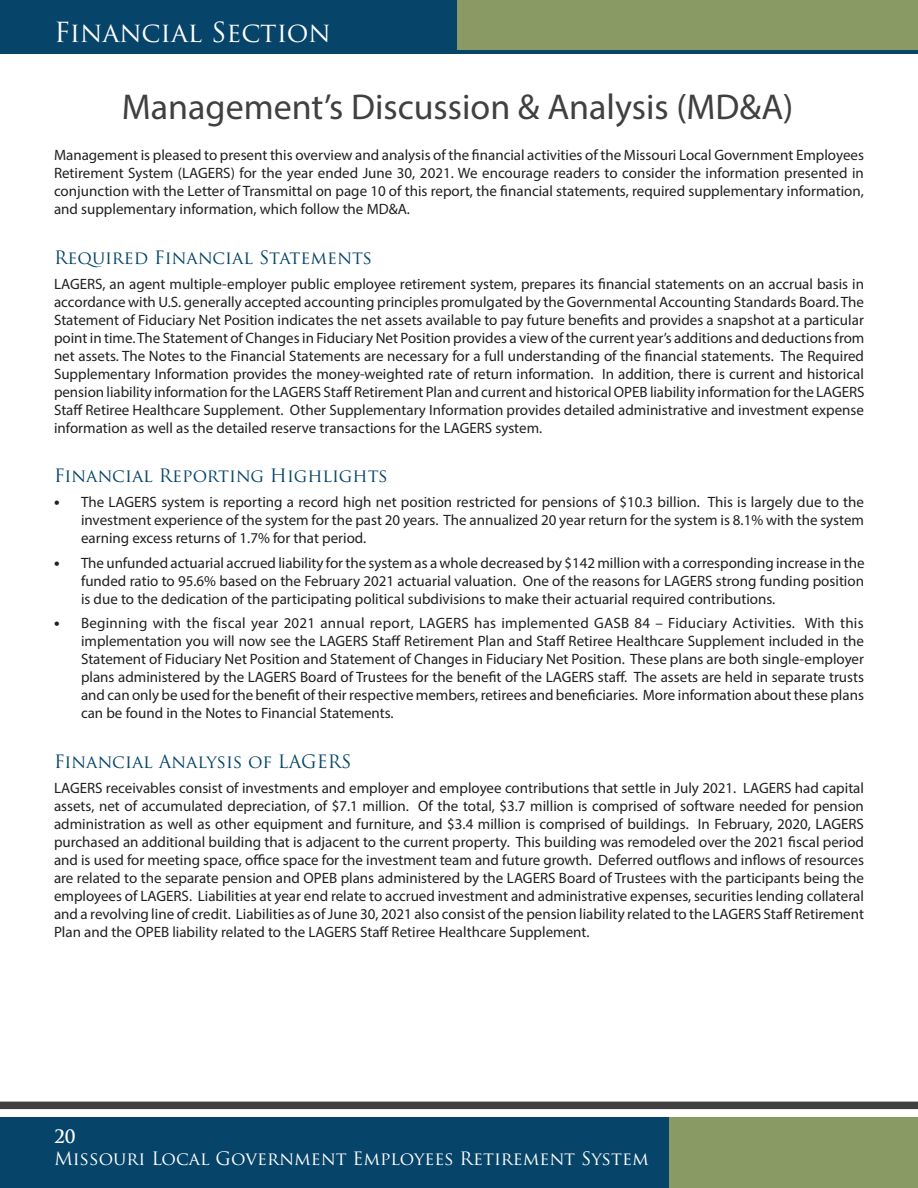
<style>
.page{position:relative;width:918px;height:1188px;background:#fff}
.page>*{position:absolute;margin:0;border:0;box-sizing:border-box;transform-origin:0 0}
.t1{font:36px "Myriad Pro";color:#404040}
.t2{font:27px "Trajan Pro";color:#fff}
._2016_Notes_Subheadi{font:18px "Trajan Pro";color:#064469}
.t3{font:18px "Trajan Pro";color:#fff}
.t4{font:700 18px "Trajan Pro";color:#fff}
._2016_Notes_Subheadi-2{font:15px/18px "Myriad Pro";color:#231f20;text-align:justify}
.s1{font-weight:700;font-size:16.5px}
</style>
<div class="page">
<div style="left:0;top:0;width:458px;height:54px;background:#064469"></div>
<hr style="left:0;top:50px;width:918px;height:4px;background:#064469">
<div style="left:0;top:1117px;width:918px;height:71px;background:#064469"></div>
<div style="left:458px;top:0;width:460px;height:50px;background:#899a65"></div>
<div style="left:670px;top:1117px;width:248px;height:71px;background:#899a65"></div>
<div style="left:0;top:1102px;width:918px;height:7px;background:#404040"></div>
<h2 class="t2" style="left:54px;top:15px;width:278px">Financial Section</h2>
<p class="t1" style="left:122px;top:84px;width:673px">Management’s Discussion &amp; Analysis (MD&amp;A)</p>
<p class="_2016_Notes_Subheadi-2" style="left:54px;top:146px;width:812px">Management is pleased to present this overview and analysis of the financial activities of the Missouri Local Government Employees Retirement System (LAGERS) for the year ended June 30, 2021. We encourage readers to consider the information presented in conjunction with the Letter of Transmittal on page 10 of this report, the financial statements, required supplementary information, and supplementary information, which follow the MD&amp;A.</p>
<p class="_2016_Notes_Subheadi" style="left:54px;top:246px;width:320px">Required Financial Statements</p>
<p class="_2016_Notes_Subheadi-2" style="left:54px;top:274px;width:812px">LAGERS, an agent multiple-employer public employee retirement system, prepares its financial statements on an accrual basis in accordance with U.S. generally accepted accounting principles promulgated by the Governmental Accounting Standards Board. The Statement of Fiduciary Net Position indicates the net assets available to pay future benefits and provides a snapshot at a particular point in time. The Statement of Changes in Fiduciary Net Position provides a view of the current year’s additions and deductions from net assets. The Notes to the Financial Statements are necessary for a full understanding of the financial statements. The Required Supplementary Information provides the money-weighted rate of return information. In addition, there is current and historical pension liability information for the LAGERS Staff Retirement Plan and current and historical OPEB liability information for the LAGERS Staff Retiree Healthcare Supplement. Other Supplementary Information provides detailed administrative and investment expense information as well as the detailed reserve transactions for the LAGERS system.</p>
<p class="_2016_Notes_Subheadi" style="left:54px;top:464px;width:336px">Financial Reporting Highlights</p>
<p class="_2016_Notes_Subheadi-2" style="left:81px;top:493px;width:785px;text-indent:-27px"><span class="s1">•</span> The LAGERS system is reporting a record high net position restricted for pensions of $10.3 billion. This is largely due to the investment experience of the system for the past 20 years. The annualized 20 year return for the system is 8.1% with the system earning excess returns of 1.7% for that period.</p>
<p class="_2016_Notes_Subheadi-2" style="left:81px;top:553px;width:785px;text-indent:-27px"><span class="s1">•</span> The unfunded actuarial accrued liability for the system as a whole decreased by $142 million with a corresponding increase in the funded ratio to 95.6% based on the February 2021 actuarial valuation. One of the reasons for LAGERS strong funding position is due to the dedication of the participating political subdivisions to make their actuarial required contributions.</p>
<p class="_2016_Notes_Subheadi-2" style="left:81px;top:614px;width:785px;text-indent:-27px"><span class="s1">•</span> Beginning with the fiscal year 2021 annual report, LAGERS has implemented GASB 84 – Fiduciary Activities. With this implementation you will now see the LAGERS Staff Retirement Plan and Staff Retiree Healthcare Supplement included in the Statement of Fiduciary Net Position and Statement of Changes in Fiduciary Net Position. These plans are both single-employer plans administered by the LAGERS Board of Trustees for the benefit of the LAGERS staff. The assets are held in separate trusts and can only be used for the benefit of their respective members, retirees and beneficiaries. More information about these plans can be found in the Notes to Financial Statements.</p>
<p class="_2016_Notes_Subheadi" style="left:54px;top:750px;width:299px">Financial Analysis of LAGERS</p>
<p class="_2016_Notes_Subheadi-2" style="left:54px;top:778px;width:812px">LAGERS receivables consist of investments and employer and employee contributions that settle in July 2021. LAGERS had capital assets, net of accumulated depreciation, of $7.1 million. Of the total, $3.7 million is comprised of software needed for pension administration as well as other equipment and furniture, and $3.4 million is comprised of buildings. In February, 2020, LAGERS purchased an additional building that is adjacent to the current property. This building was remodeled over the 2021 fiscal period and is used for meeting space, office space for the investment team and future growth. Deferred outflows and inflows of resources are related to the separate pension and OPEB plans administered by the LAGERS Board of Trustees with the participants being the employees of LAGERS. Liabilities at year end relate to accrued investment and administrative expenses, securities lending collateral and a revolving line of credit. Liabilities as of June 30, 2021 also consist of the pension liability related to the LAGERS Staff Retirement Plan and the OPEB liability related to the LAGERS Staff Retiree Healthcare Supplement.</p>
<p class="t4" style="left:54px;top:1125px;width:23px">20</p>
<p class="t3" style="left:54px;top:1147px;width:596px">Missouri Local Government Employees Retirement System</p>
</div>
